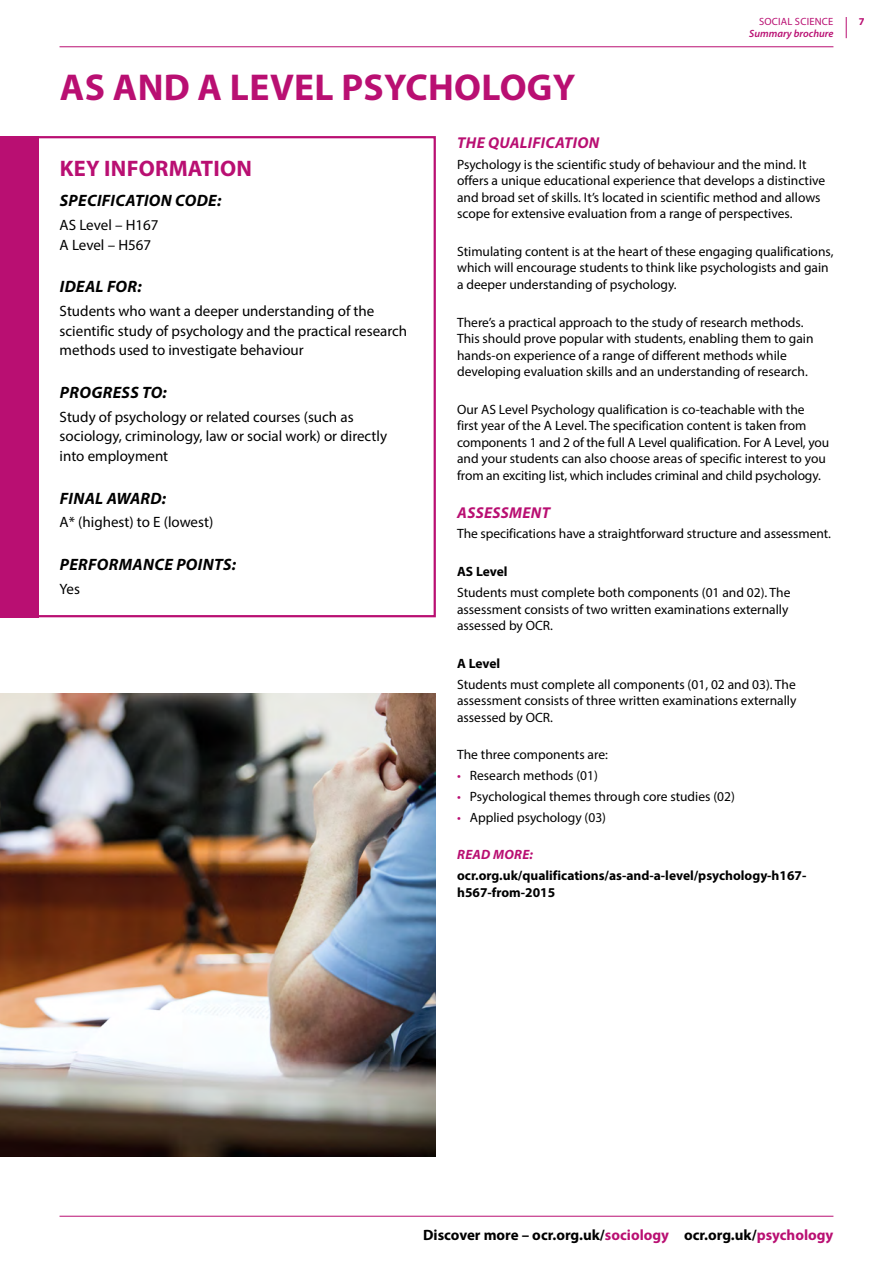
<style>
.page{position:relative;width:893px;height:1263px;background:#fff}
.page>*{position:absolute;margin:0;border:0;box-sizing:border-box;transform-origin:0 0}
.Qualificaton_Header_1{font:700 37.5px "Myriad Pro";letter-spacing:.01em;color:#b90f72}
.Qualification_Header_2{font:700 22.5px "Myriad Pro";letter-spacing:.01em;color:#b90f72}
.Qualification_Header_3{font:italic 700 16.5px "Myriad Pro";letter-spacing:.02em;color:#000}
.Qualification_Header_4{font:italic 700 15.75px "Myriad Pro";letter-spacing:.02em;color:#b90f72}
.Body_Text{font:15px/19.5px "Myriad Pro";color:#000}
.Footer_Text{font:700 15px "Myriad Pro";color:#000}
.Body_Text_0mm{font:15px "Myriad Pro";color:#000}
.Qualification_Text{font:13.5px/16.5px "Myriad Pro";color:#000}
.Qualification_Text-2{font:700 13.5px/16.5px "Myriad Pro";color:#000}
.Bullet{font:13.5px "Myriad Pro";color:#000}
.Qualification_Text_1mm{font:13.5px "Myriad Pro";color:#000}
.Bullet_5mm{font:13.5px "Myriad Pro";color:#000}
.Qualification_Text_1mm-2{font:700 13.5px "Myriad Pro";letter-spacing:-.005em;color:#000}
.Qualification_Read_More_Header{font:italic 700 13.5px "Myriad Pro";letter-spacing:.02em;color:#b90f72}
.t1{font:italic 600 10.5px "Myriad Pro";color:#b90f72}
.t2{font:10.5px "Myriad Pro";letter-spacing:.02em;color:#b90f72}
.t3{font:700 10.5px "Myriad Pro";color:#b90f72}
.s1{color:#b90f72}
</style>
<div class="page">
<hr style="left:60px;top:46px;width:773px;height:1px;background:#b90f72">
<hr style="left:60px;top:1216px;width:773px;height:1px;background:#b90f72">
<svg style="left:846px;top:17px;width:1px;height:21px"></svg>
<div style="left:36px;top:136px;width:400px;height:481px;border:2px solid #b90f72"></div>
<div style="left:0;top:136px;width:38px;height:481px;background:#b90f72"></div>
<img style="left:0;top:693px;width:436px;height:464px">
<p class="t2" style="left:759px;top:15px;width:76px">SOCIAL SCIENCE</p>
<p class="t1" style="left:749px;top:27px;width:86px">Summary brochure</p>
<p class="Qualificaton_Header_1" style="left:60px;top:63px;width:517px">AS AND A LEVEL PSYCHOLOGY</p>
<p class="Qualification_Header_4" style="left:457px;top:132px;width:144px">THE QUALIFICATION</p>
<p class="Qualification_Text" style="left:457px;top:156px;width:370px">Psychology is the scientific study of behaviour and the mind. It offers a unique educational experience that develops a distinctive and broad set of skills. It’s located in scientific method and allows scope for extensive evaluation from a range of perspectives.</p>
<p class="Qualification_Text" style="left:457px;top:243px;width:378px">Stimulating content is at the heart of these engaging qualifications, which will encourage students to think like psychologists and gain a deeper understanding of psychology.</p>
<p class="Qualification_Text" style="left:457px;top:314px;width:358px">There’s a practical approach to the study of research methods.<br>This should prove popular with students, enabling them to gain hands-on experience of a range of different methods while developing evaluation skills and an understanding of research.</p>
<p class="Qualification_Text" style="left:457px;top:401px;width:373px">Our AS Level Psychology qualification is co-teachable with the first year of the A Level. The specification content is taken from components 1 and 2 of the full A Level qualification. For A Level, you and your students can also choose areas of specific interest to you from an exciting list, which includes criminal and child psychology.</p>
<p class="Qualification_Header_4" style="left:457px;top:502px;width:94px">ASSESSMENT</p>
<p class="Qualification_Text" style="left:457px;top:525px;width:375px">The specifications have a straightforward structure and assessment.</p>
<p class="Qualification_Text_1mm-2" style="left:457px;top:563px;width:52px">AS Level</p>
<p class="Qualification_Text" style="left:457px;top:584px;width:335px">Students must complete both components (01 and 02). The assessment consists of two written examinations externally assessed by OCR.</p>
<p class="Qualification_Text_1mm-2" style="left:457px;top:654px;width:45px">A Level</p>
<p class="Qualification_Text" style="left:457px;top:675px;width:341px;text-align:justify">Students must complete all components (01, 02 and 03). The assessment consists of three written examinations externally assessed by OCR.</p>
<p class="Qualification_Text_1mm" style="left:457px;top:746px;width:152px">The three components are:</p>
<p class="Bullet" style="left:457px;top:767px;width:142px"><span class="s1">•</span> Research methods (01)</p>
<p class="Bullet" style="left:457px;top:788px;width:279px"><span class="s1">•</span> Psychological themes through core studies (02)</p>
<p class="Bullet_5mm" style="left:457px;top:809px;width:151px"><span class="s1">•</span> Applied psychology (03)</p>
<p class="Qualification_Read_More_Header" style="left:457px;top:846px;width:77px">READ MORE:</p>
<p class="Qualification_Text-2" style="left:457px;top:867px;width:351px">ocr.org.uk/qualifications/as-and-a-level/psychology-h167- h567-from-2015</p>
<h1 class="Qualification_Header_2" style="left:60px;top:154px;width:194px">KEY INFORMATION</h1>
<h2 class="Qualification_Header_3" style="left:60px;top:190px;width:163px">SPECIFICATION CODE:</h2>
<p class="Body_Text_0mm" style="left:60px;top:216px;width:100px">AS Level – H167</p>
<p class="Body_Text" style="left:60px;top:235px;width:93px">A Level – H567</p>
<h2 class="Qualification_Header_3" style="left:60px;top:276px;width:83px">IDEAL FOR:</h2>
<p class="Body_Text" style="left:60px;top:301px;width:349px">Students who want a deeper understanding of the scientific study of psychology and the practical research methods used to investigate behaviour</p>
<h2 class="Qualification_Header_3" style="left:60px;top:382px;width:109px">PROGRESS TO:</h2>
<p class="Body_Text" style="left:60px;top:407px;width:329px">Study of psychology or related courses (such as sociology, criminology, law or social work) or directly into employment</p>
<h2 class="Qualification_Header_3" style="left:60px;top:487px;width:108px">FINAL AWARD:</h2>
<p class="Body_Text" style="left:60px;top:512px;width:155px">A* (highest) to E (lowest)</p>
<h2 class="Qualification_Header_3" style="left:60px;top:554px;width:178px">PERFORMANCE POINTS:</h2>
<p class="Body_Text" style="left:60px;top:579px;width:22px">Yes</p>
<p class="t3" style="left:859px;top:14px;width:7px">7</p>
<p class="Footer_Text" style="left:423px;top:1225px;width:412px">Discover more – ocr.org.uk/<span class="s1">sociology</span> ocr.org.uk/<span class="s1">psychology</span></p>
</div>
